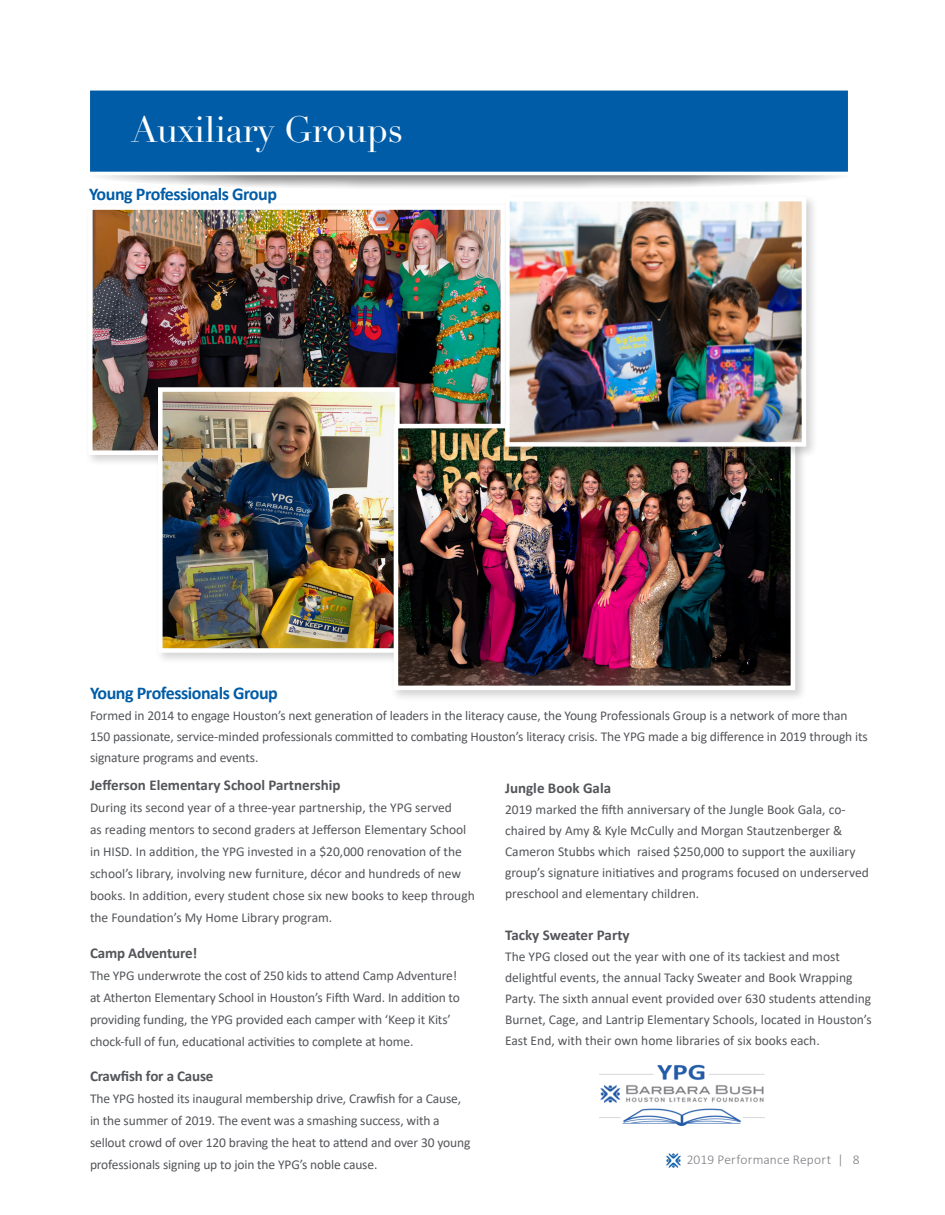
<style>
.page{position:relative;width:945px;height:1215px;background:#fff}
.page>*{position:absolute;margin:0;border:0;box-sizing:border-box;transform-origin:0 0}
.Headlines{font:36px "Didot LT Pro";letter-spacing:-.01em;color:#fff}
.Subheads{font:700 18px "Calibri";letter-spacing:-.025em;color:#005ca7}
.Body_copy{font:700 15px "Calibri";color:#54555a}
.Body_copy-2{font:13.5px/22px "Calibri";letter-spacing:-.01em;color:#54555a}
.t1{font:300 13.5px "Calibri";letter-spacing:.01em;color:#7a7c81}
</style>
<div class="page">
<img style="left:667px;top:1154px;width:14px;height:14px">
<div style="left:84px;top:202px;width:433px;height:265px;background:#231f20;opacity:.2"></div>
<img style="left:94px;top:211px;width:405px;height:238px">
<div style="left:88px;top:205px;width:417px;height:250px;border:5px solid #fff"></div>
<svg style="left:87px;top:161px;width:765px;height:29px"></svg>
<div style="left:87px;top:87px;width:765px;height:88px;background:#005ca7;border:4px solid #fff"></div>
<img style="left:600px;top:1064px;width:165px;height:61px">
<div style="left:154px;top:384px;width:258px;height:281px;background:#231f20;opacity:.2"></div>
<img style="left:164px;top:393px;width:230px;height:254px">
<div style="left:158px;top:387px;width:242px;height:266px;border:5px solid #fff"></div>
<div style="left:390px;top:420px;width:417px;height:282px;background:#231f20;opacity:.2"></div>
<img style="left:400px;top:430px;width:389px;height:254px">
<div style="left:394px;top:424px;width:401px;height:266px;border:5px solid #fff"></div>
<div style="left:502px;top:193px;width:316px;height:266px;background:#231f20;opacity:.2"></div>
<img style="left:510px;top:202px;width:291px;height:240px">
<div style="left:505px;top:197px;width:301px;height:250px;border:4px solid #fff"></div>
<p class="Headlines" style="left:131px;top:108px;width:274px">Auxiliary Groups</p>
<p class="Subheads" style="left:89px;top:181px;width:189px">Young Professionals Group</p>
<p class="Subheads" style="left:90px;top:680px;width:189px">Young Professionals Group</p>
<p class="Body_copy-2" style="left:90px;top:705px;width:779px;line-height:21px">Formed in 2014 to engage Houston’s next generation of leaders in the literacy cause, the Young Professionals Group is a network of more than<br>150 passionate, service-minded professionals committed to combating Houston’s literacy crisis. The YPG made a big difference in 2019 through its signature programs and events.</p>
<p class="Body_copy" style="left:505px;top:778px;width:108px">Jungle Book Gala</p>
<p class="Body_copy-2" style="left:505px;top:799px;width:365px;line-height:21px">2019 marked the fifth anniversary of the Jungle Book Gala, co&shy;chaired by Amy &amp; Kyle McCully and Morgan Stautzenberger &amp; Cameron Stubbs which raised $250,000 to support the auxiliary group’s signature initiatives and programs focused on underserved preschool and elementary children.</p>
<p class="Body_copy" style="left:505px;top:925px;width:126px">Tacky Sweater Party</p>
<p class="Body_copy-2" style="left:505px;top:946px;width:368px;line-height:21px">The YPG closed out the year with one of its tackiest and most delightful events, the annual Tacky Sweater and Book Wrapping Party. The sixth annual event provided over 630 students attending Burnet, Cage, and Lantrip Elementary Schools, located in Houston’s East End, with their own home libraries of six books each.</p>
<p class="Body_copy" style="left:90px;top:775px;width:252px">Jefferson Elementary School Partnership</p>
<p class="Body_copy-2" style="left:90px;top:796px;width:386px">During its second year of a three-year partnership, the YPG served<br>as reading mentors to second graders at Jefferson Elementary School in HISD. In addition, the YPG invested in a $20,000 renovation of the school’s library, involving new furniture, décor and hundreds of new books. In addition, every student chose six new books to keep through the Foundation’s My Home Library program.</p>
<p class="Body_copy" style="left:90px;top:942px;width:109px">Camp Adventure!</p>
<p class="Body_copy-2" style="left:90px;top:964px;width:371px">The YPG underwrote the cost of 250 kids to attend Camp Adventure! at Atherton Elementary School in Houston’s Fifth Ward. In addition to providing funding, the YPG provided each camper with ‘Keep it Kits’ chock-full of fun, educational activities to complete at home.</p>
<p class="Body_copy" style="left:90px;top:1066px;width:125px">Crawfish for a Cause</p>
<p class="Body_copy-2" style="left:90px;top:1088px;width:382px">The YPG hosted its inaugural membership drive, Crawfish for a Cause, in the summer of 2019. The event was a smashing success, with a sellout crowd of over 120 braving the heat to attend and over 30 young professionals signing up to join the YPG’s noble cause.</p>
<p class="t1" style="left:687px;top:1151px;width:175px">2019 Performance Report | 8</p>
</div>
